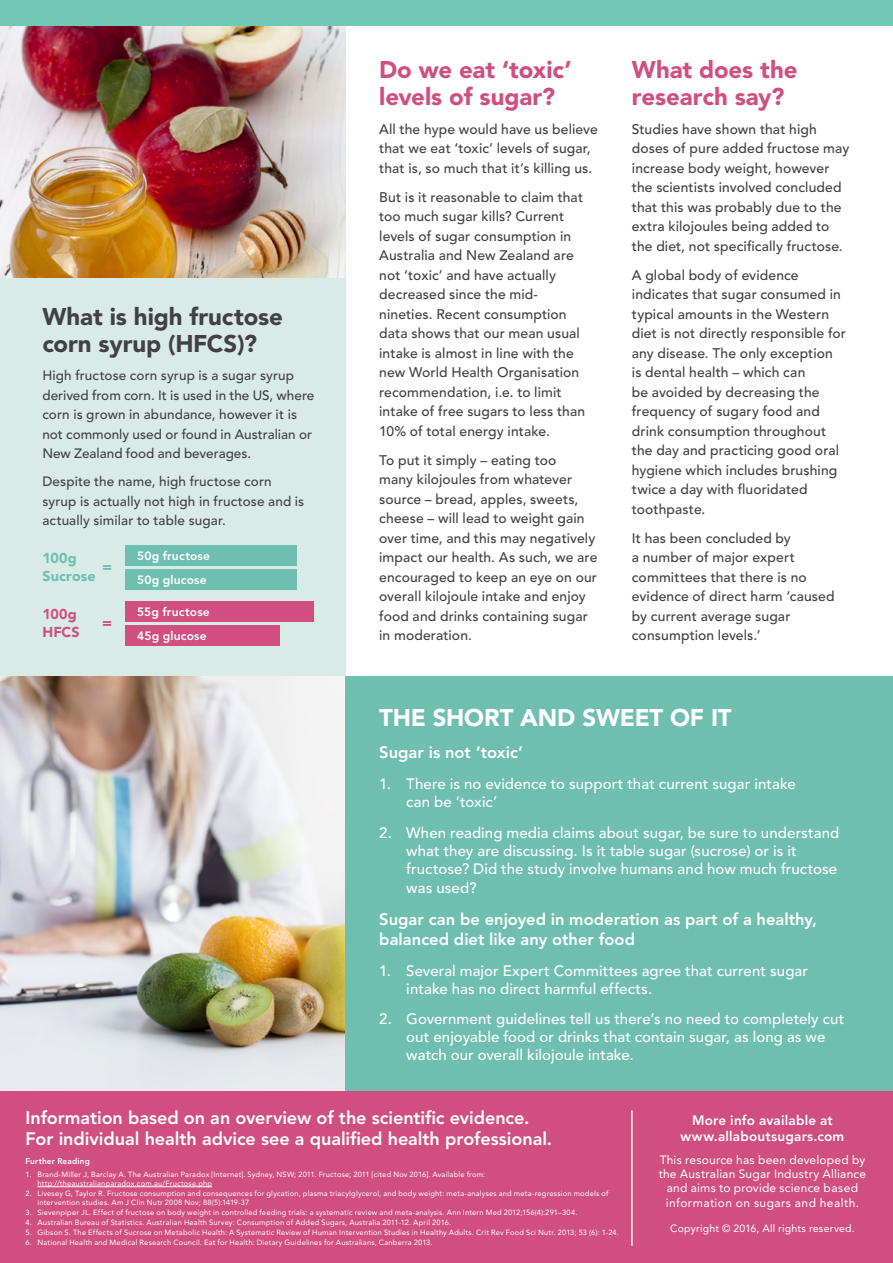
<style>
.page{position:relative;width:893px;height:1263px;background:#fff}
.page>*{position:absolute;margin:0;border:0;box-sizing:border-box;transform-origin:0 0}
.t1{font:900 24px/27px "Avenir";letter-spacing:-.005em;color:#d04f80}
.t2{font:900 24px/27px "Avenir";letter-spacing:-.005em;color:#414042}
.t3{font:900 24px "Avenir";letter-spacing:-.01em;color:#fff}
.t4{font:800 18px/21px "Avenir";color:#fff}
.t5{font:800 16.5px/19.5px "Avenir";color:#fff}
.t6{font:500 15px/18px "Avenir";letter-spacing:.005em;color:#fff}
.t7{font:900 15px "Avenir";color:#6fbfb0}
.t8{font:900 15px "Avenir";color:#d04f80}
.t9{font:900 14.25px/18.5px "Avenir";letter-spacing:.005em;color:#6fbfb0}
.t10{font:900 14.25px/18.5px "Avenir";letter-spacing:.005em;color:#d04f80}
.t11{font:500 13.8px/19.5px "Avenir";letter-spacing:.01em;color:#414042}
.t12{font:500 13.5px/19.5px "Avenir";letter-spacing:.005em;color:#414042}
.t13{font:800 13.5px/16.2px "Avenir";letter-spacing:.015em;color:#fff;text-align:center}
.t14{font:12px/14.4px "Avenir";letter-spacing:.02em;color:#fff;text-align:center}
.t15{font:800 12px/23.9px "Avenir";letter-spacing:.015em;color:#fff}
.t16{font:10.5px "Avenir";letter-spacing:.02em;color:#fff}
.t17{font:800 8.25px "Avenir";letter-spacing:.02em;color:#fff}
.t18{font:7.5px/9px "Avenir";letter-spacing:.025em;color:#fff}
</style>
<div class="page">
<div style="left:0;top:277px;width:345px;height:399px;background:#d9ebe7"></div>
<img style="left:0;top:676px;width:345px;height:416px">
<img style="left:0;top:26px;width:345px;height:251px">
<div style="left:345px;top:676px;width:548px;height:416px;background:#6fbfb0"></div>
<div style="left:125px;top:545px;width:172px;height:21px;background:#6fbfb0"></div>
<div style="left:125px;top:569px;width:172px;height:21px;background:#6fbfb0"></div>
<div style="left:125px;top:601px;width:189px;height:21px;background:#d04f80"></div>
<div style="left:125px;top:625px;width:155px;height:21px;background:#d04f80"></div>
<div style="left:0;top:0;width:893px;height:26px;background:#71c8b4"></div>
<div style="left:0;top:1092px;width:893px;height:171px;background:#d04f80"></div>
<hr style="left:631px;top:1110px;width:2px;height:135px;background:#fff">
<hr style="left:38px;top:1186px;width:174px;height:1px;background:#fff">
<h1 class="t2" style="left:42px;top:303px;width:242px">What is high fructose corn syrup (HFCS)?</h1>
<p class="t12" style="left:42px;top:366px;width:273px">High fructose corn syrup is a sugar syrup derived from corn. It is used in the US, where corn is grown in abundance, however it is not commonly used or found in Australian or New Zealand food and beverages.</p>
<p class="t12" style="left:42px;top:472px;width:263px">Despite the name, high fructose corn syrup is actually not high in fructose and is actually similar to table sugar.</p>
<p class="t9" style="left:43px;top:548px;width:55px">100g<br>Sucrose</p>
<p class="t10" style="left:43px;top:604px;width:39px">100g<br>HFCS</p>
<p class="t7" style="left:102px;top:558px;width:11px">=</p>
<p class="t8" style="left:102px;top:614px;width:11px">=</p>
<p class="t15" style="left:137px;top:544px;width:74px">50g fructose<br>50g glucose</p>
<p class="t15" style="left:137px;top:600px;width:74px;line-height:24.3px">55g fructose<br>45g glucose</p>
<h1 class="t1" style="left:379px;top:56px;width:194px">Do we eat ‘toxic’ levels of sugar?</h1>
<p class="t11" style="left:379px;top:120px;width:220px">All the hype would have us believe that we eat ‘toxic’ levels of sugar, that is, so much that it’s killing us.</p>
<p class="t11" style="left:379px;top:188px;width:207px">But is it reasonable to claim that too much sugar kills? Current levels of sugar consumption in<br>Australia and New Zealand are not ‘toxic’ and have actually decreased since the mid&shy;nineties. Recent consumption data shows that our mean usual intake is almost in line with the new World Health Organisation recommendation, i.e. to limit intake of free sugars to less than<br>10% of total energy intake.</p>
<p class="t11" style="left:379px;top:451px;width:220px">To put it simply – eating too<br>many kilojoules from whatever source – bread, apples, sweets, cheese – will lead to weight gain over time, and this may negatively impact our health. As such, we are encouraged to keep an eye on our overall kilojoule intake and enjoy food and drinks containing sugar in moderation.</p>
<h1 class="t1" style="left:632px;top:56px;width:167px">What does the research say?</h1>
<p class="t11" style="left:632px;top:120px;width:219px">Studies have shown that high doses of pure added fructose may increase body weight, however the scientists involved concluded that this was probably due to the extra kilojoules being added to the diet, not specifically fructose.</p>
<p class="t11" style="left:632px;top:266px;width:216px">A global body of evidence indicates that sugar consumed in typical amounts in the Western diet is not directly responsible for any disease. The only exception<br>is dental health – which can<br>be avoided by decreasing the frequency of sugary food and drink consumption throughout the day and practicing good oral hygiene which includes brushing twice a day with fluoridated toothpaste.</p>
<p class="t11" style="left:632px;top:529px;width:204px">It has been concluded by<br>a number of major expert committees that there is no evidence of direct harm ‘caused by current average sugar consumption levels.’</p>
<h1 class="t3" style="left:379px;top:703px;width:354px">THE SHORT AND SWEET OF IT</h1>
<p class="t5" style="left:379px;top:742px;width:145px">Sugar is not ‘toxic’</p>
<p class="t6" style="left:406px;top:775px;width:391px;text-indent:-27px">1. There is no evidence to support that current sugar intake can be ‘toxic’</p>
<p class="t6" style="left:406px;top:824px;width:435px;text-indent:-27px">2. When reading media claims about sugar, be sure to understand what they are discussing. Is it table sugar (sucrose) or is it fructose? Did the study involve humans and how much fructose</p>
<p class="t6" style="left:406px;top:879px;width:72px">was used?</p>
<p class="t5" style="left:379px;top:910px;width:439px">Sugar can be enjoyed in moderation as part of a healthy, balanced diet like any other food</p>
<p class="t6" style="left:406px;top:962px;width:403px;text-indent:-27px">1. Several major Expert Committees agree that current sugar intake has no direct harmful effects.</p>
<p class="t6" style="left:406px;top:1010px;width:439px;text-indent:-27px">2. Government guidelines tell us there’s no need to completely cut out enjoyable food or drinks that contain sugar, as long as we watch our overall kilojoule intake.</p>
<h2 class="t4" style="left:26px;top:1107px;width:528px">Information based on an overview of the scientific evidence.<br>For individual health advice see a qualified health professional.</h2>
<p class="t17" style="left:26px;top:1156px;width:66px">Further Reading</p>
<p class="t18" style="left:38px;top:1169px;width:449px;text-indent:-12px">1. Brand-Miller J, Barclay A. The Australian Paradox [Internet]. Sydney, NSW; 2011. Fructose; 2011 [cited Nov 2016]. Available from: http://theaustralianparadox.com.au/Fructose.php</p>
<p class="t18" style="left:38px;top:1188px;width:572px;text-indent:-12px">2. Livesey G, Taylor R. Fructose consumption and consequences for glycation, plasma triacylglycerol, and body weight: meta-analyses and meta-regression models of intervention studies. Am J Clin Nutr 2008 Nov; 88(5):1419-37</p>
<p class="t18" style="left:26px;top:1207px;width:553px">3. Sievenpiper JL. Effect of fructose on body weight in controlled feeding trials: a systematic review and meta-analysis. Ann Intern Med 2012;156(4):291–304.</p>
<p class="t18" style="left:26px;top:1218px;width:427px">4. Australian Bureau of Statistics. Australian Health Survey: Consumption of Added Sugars, Australia 2011-12. April 2016.</p>
<p class="t18" style="left:26px;top:1228px;width:595px">5. Gibson S. The Effects of Sucrose on Metabolic Health: A Systematic Review of Human Intervention Studies in Healthy Adults. Crit Rev Food Sci Nutr. 2013; 53 (6): 1-24.</p>
<p class="t18" style="left:26px;top:1238px;width:409px">6. National Health and Medical Research Council. Eat for Health: Dietary Guidelines for Australians, Canberra 2013.</p>
<p class="t13" style="left:680px;top:1112px;width:165px">More info available at www.allaboutsugars.com</p>
<p class="t14" style="left:659px;top:1152px;width:209px">This resource has been developed by the Australian Sugar Industry Alliance and aims to provide science based information on sugars and health.</p>
<p class="t16" style="left:670px;top:1222px;width:186px">Copyright © 2016, All rights reserved.</p>
</div>
